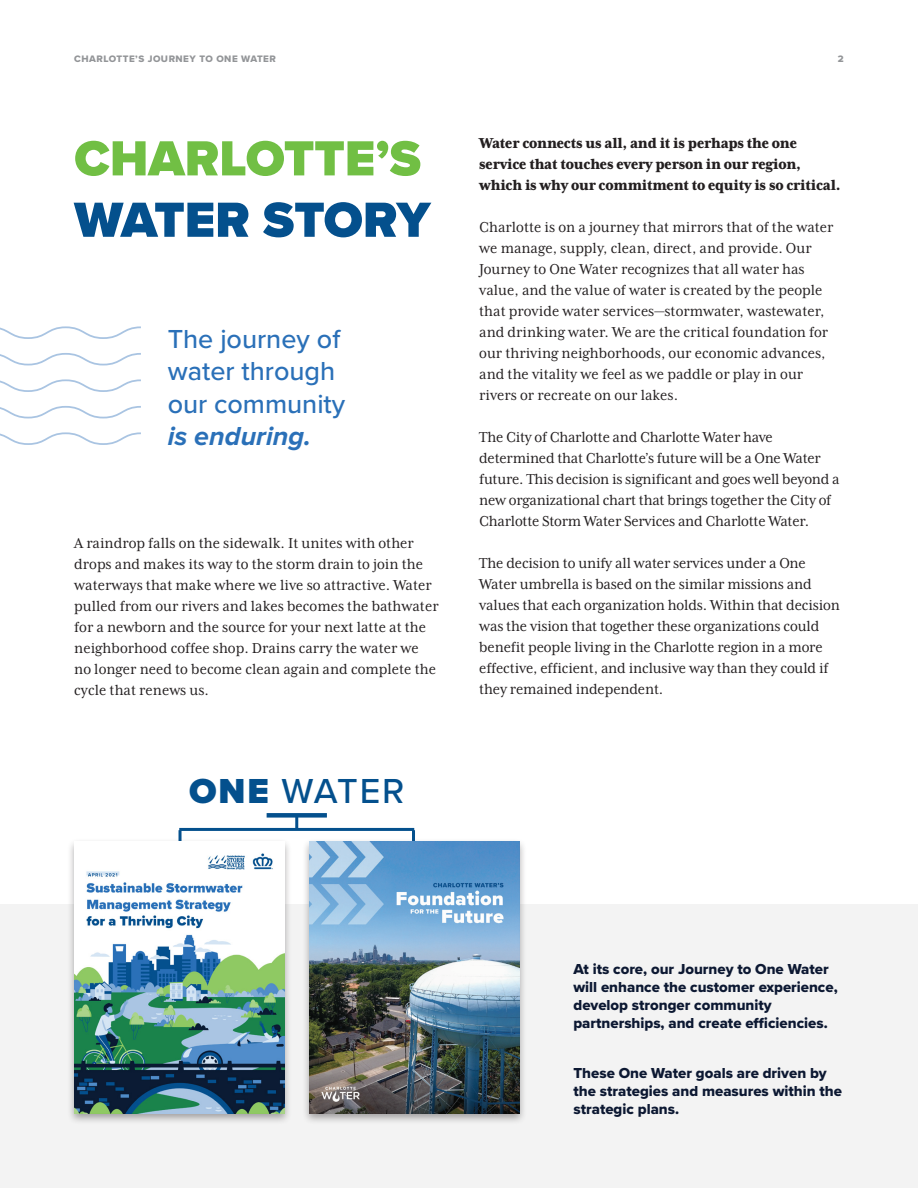
<style>
.page{position:relative;width:918px;height:1188px;background:#fff}
.page>*{position:absolute;margin:0;border:0;box-sizing:border-box;transform-origin:0 0}
.t1{font:900 51.15px/61.3px "Proxima Nova";color:#71bf44}
.t2{font:500 36px "Proxima Nova";letter-spacing:.025em;color:#04508d}
.t3{font:500 27px/32.4px "Proxima Nova";color:#2a70b8}
.Body{font:16.5px/21px "Mrs Eaves XL Serif Nar OT";color:#231f20}
.Body-2{font:800 16.5px/21px "Mrs Eaves XL Serif Nar OT";letter-spacing:-.015em;color:#231f20}
.t4{font:15px/18px "Proxima Nova Extrabld";color:#0c1832}
.t5{font:9.75px "Proxima Nova Extrabld";letter-spacing:.05em;color:#939598}
.s1{color:#04508d}
.s2{font-weight:700;font-style:italic}
.s3{font-weight:900}
</style>
<div class="page">
<div style="left:267px;top:813px;width:60px;height:5px;background:#04508d"></div>
<hr style="left:295px;top:814px;width:3px;height:15px;background:#04508d">
<hr style="left:179px;top:828px;width:235px;height:3px;background:#04508d">
<hr style="left:179px;top:830px;width:3px;height:14px;background:#04508d">
<hr style="left:412px;top:830px;width:3px;height:14px;background:#04508d">
<div style="left:0;top:904px;width:918px;height:284px;background:#f3f3f3"></div>
<svg style="left:0;top:432px;width:141px;height:13px"></svg>
<svg style="left:0;top:406px;width:141px;height:13px"></svg>
<svg style="left:0;top:379px;width:141px;height:13px"></svg>
<svg style="left:0;top:353px;width:141px;height:13px"></svg>
<svg style="left:0;top:326px;width:141px;height:13px"></svg>
<div style="left:302px;top:838px;width:225px;height:287px;background:#231f20;opacity:.4"></div>
<img style="left:309px;top:842px;width:210px;height:272px">
<div style="left:67px;top:838px;width:225px;height:287px;background:#231f20;opacity:.4"></div>
<img style="left:74px;top:842px;width:210px;height:272px">
<p class="t5" style="left:74px;top:51px;width:203px">CHARLOTTE’S JOURNEY TO ONE WATER</p>
<p class="t5" style="left:838px;top:51px;width:7px">2</p>
<h1 class="t1" style="left:74px;top:127px;width:358px">CHARLOTTE’S<br><span class="s1">WATER STORY</span></h1>
<h1 class="t3" style="left:168px;top:322px;width:179px">The journey of water through our community <span class="s2">is enduring.</span></h1>
<p class="Body" style="left:74px;top:532px;width:366px">A raindrop falls on the sidewalk. It unites with other drops and makes its way to the storm drain to join the waterways that make where we live so attractive. Water pulled from our rivers and lakes becomes the bathwater for a newborn and the source for your next latte at the neighborhood coffee shop. Drains carry the water we no longer need to become clean again and complete the cycle that renews us.</p>
<h1 class="t2" style="left:189px;top:764px;width:217px"><span class="s3">ONE</span> WATER</h1>
<p class="Body-2" style="left:479px;top:133px;width:363px">Water connects us all, and it is perhaps the one service that touches every person in our region, which is why our commitment to equity is so critical.</p>
<p class="Body" style="left:479px;top:217px;width:356px">Charlotte is on a journey that mirrors that of the water we manage, supply, clean, direct, and provide. Our Journey to One Water recognizes that all water has value, and the value of water is created by the people that provide water services—stormwater, wastewater, and drinking water. We are the critical foundation for our thriving neighborhoods, our economic advances, and the vitality we feel as we paddle or play in our rivers or recreate on our lakes.</p>
<p class="Body" style="left:479px;top:427px;width:362px">The City of Charlotte and Charlotte Water have determined that Charlotte’s future will be a One Water future. This decision is significant and goes well beyond a new organizational chart that brings together the City of Charlotte Storm Water Services and Charlotte Water.</p>
<p class="Body" style="left:479px;top:553px;width:362px">The decision to unify all water services under a One Water umbrella is based on the similar missions and values that each organization holds. Within that decision was the vision that together these organizations could benefit people living in the Charlotte region in a more effective, efficient, and inclusive way than they could if they remained independent.</p>
<h3 class="t4" style="left:573px;top:960px;width:266px">At its core, our Journey to One Water will enhance the customer experience, develop stronger community partnerships, and create efficiencies.</h3>
<h3 class="t4" style="left:573px;top:1064px;width:270px">These One Water goals are driven by the strategies and measures within the strategic plans.</h3>
</div>
